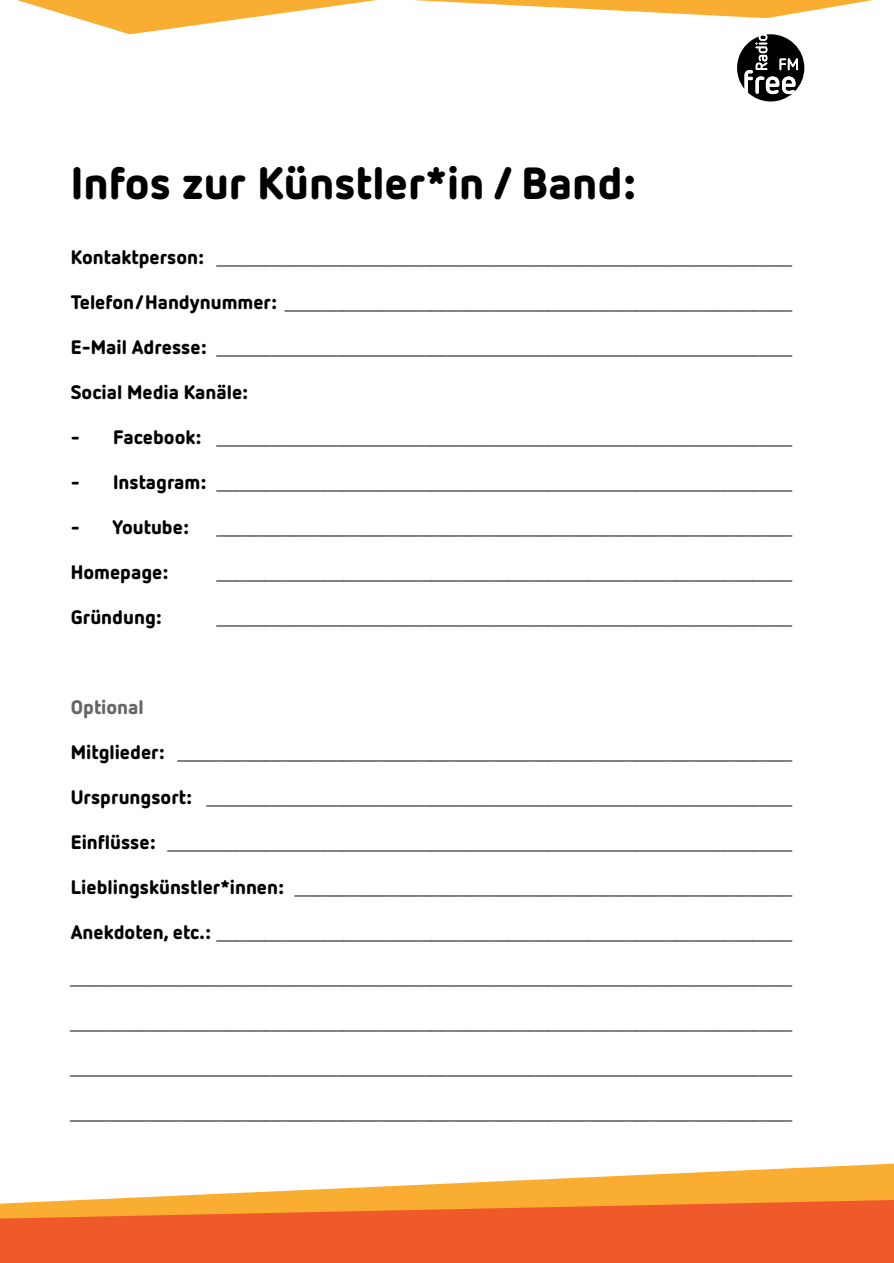
<style>
.page{position:relative;width:894px;height:1263px;background:#fff}
.page>*{position:absolute;margin:0;border:0;box-sizing:border-box;transform-origin:0 0}
.t1{font:900 45px "Netto OT";color:#000}
.t2{font:19.5px "Arial Rounded MT Bold";color:#000}
.t3{font:900 19.5px "Netto OT";color:#000}
.t4{font:900 19.5px "Netto OT";color:#666}
.s1{font-family:"Netto OT";font-weight:900}
</style>
<div class="page">
<svg style="left:104px;top:1163px;width:789px;height:36px"></svg>
<svg style="left:17px;top:0;width:856px;height:102px"></svg>
<svg style="left:0;top:1199px;width:893px;height:64px;background:#f1672c"></svg>
<h1 class="t1" style="left:71px;top:164px;width:566px">Infos zur Künstler*in / Band:</h1>
<p class="t3" style="left:71px;top:249px;width:135px">Kontaktperson:</p>
<p class="t2" style="left:71px;top:295px;width:722px"><span class="s1">Telefon/Handynummer:</span> ____________________________________________________</p>
<p class="t3" style="left:71px;top:339px;width:137px">E-Mail Adresse:</p>
<p class="t3" style="left:71px;top:384px;width:179px">Social Media Kanäle:</p>
<p class="t3" style="left:71px;top:429px;width:132px">- Facebook:</p>
<p class="t3" style="left:71px;top:474px;width:137px">- Instagram:</p>
<p class="t3" style="left:71px;top:519px;width:120px">- Youtube:</p>
<p class="t3" style="left:71px;top:564px;width:99px">Homepage:</p>
<p class="t3" style="left:71px;top:609px;width:92px">Gründung:</p>
<p class="t2" style="left:216px;top:250px;width:577px">___________________________________________________________</p>
<p class="t2" style="left:216px;top:340px;width:577px">___________________________________________________________</p>
<p class="t2" style="left:216px;top:430px;width:577px">___________________________________________________________</p>
<p class="t2" style="left:216px;top:475px;width:577px">___________________________________________________________</p>
<p class="t2" style="left:216px;top:520px;width:577px">___________________________________________________________</p>
<p class="t2" style="left:216px;top:565px;width:577px">___________________________________________________________</p>
<p class="t2" style="left:216px;top:610px;width:577px">___________________________________________________________</p>
<p class="t4" style="left:71px;top:699px;width:74px">Optional</p>
<p class="t3" style="left:71px;top:744px;width:95px">Mitglieder:</p>
<p class="t3" style="left:71px;top:789px;width:123px">Ursprungsort:</p>
<p class="t3" style="left:71px;top:834px;width:86px">Einflüsse:</p>
<p class="t3" style="left:71px;top:879px;width:215px">Lieblingskünstler*innen:</p>
<p class="t2" style="left:71px;top:925px;width:722px"><span class="s1">Anekdoten, etc.:</span> ___________________________________________________________</p>
<p class="t2" style="left:177px;top:745px;width:616px">_______________________________________________________________</p>
<p class="t2" style="left:206px;top:790px;width:587px">____________________________________________________________</p>
<p class="t2" style="left:167px;top:835px;width:626px">________________________________________________________________</p>
<p class="t2" style="left:294px;top:880px;width:499px">___________________________________________________</p>
<p class="t2" style="left:70px;top:970px;width:723px">__________________________________________________________________________</p>
<p class="t2" style="left:70px;top:1015px;width:723px">__________________________________________________________________________</p>
<p class="t2" style="left:70px;top:1060px;width:723px">__________________________________________________________________________</p>
<p class="t2" style="left:70px;top:1105px;width:723px">__________________________________________________________________________</p>
</div>
